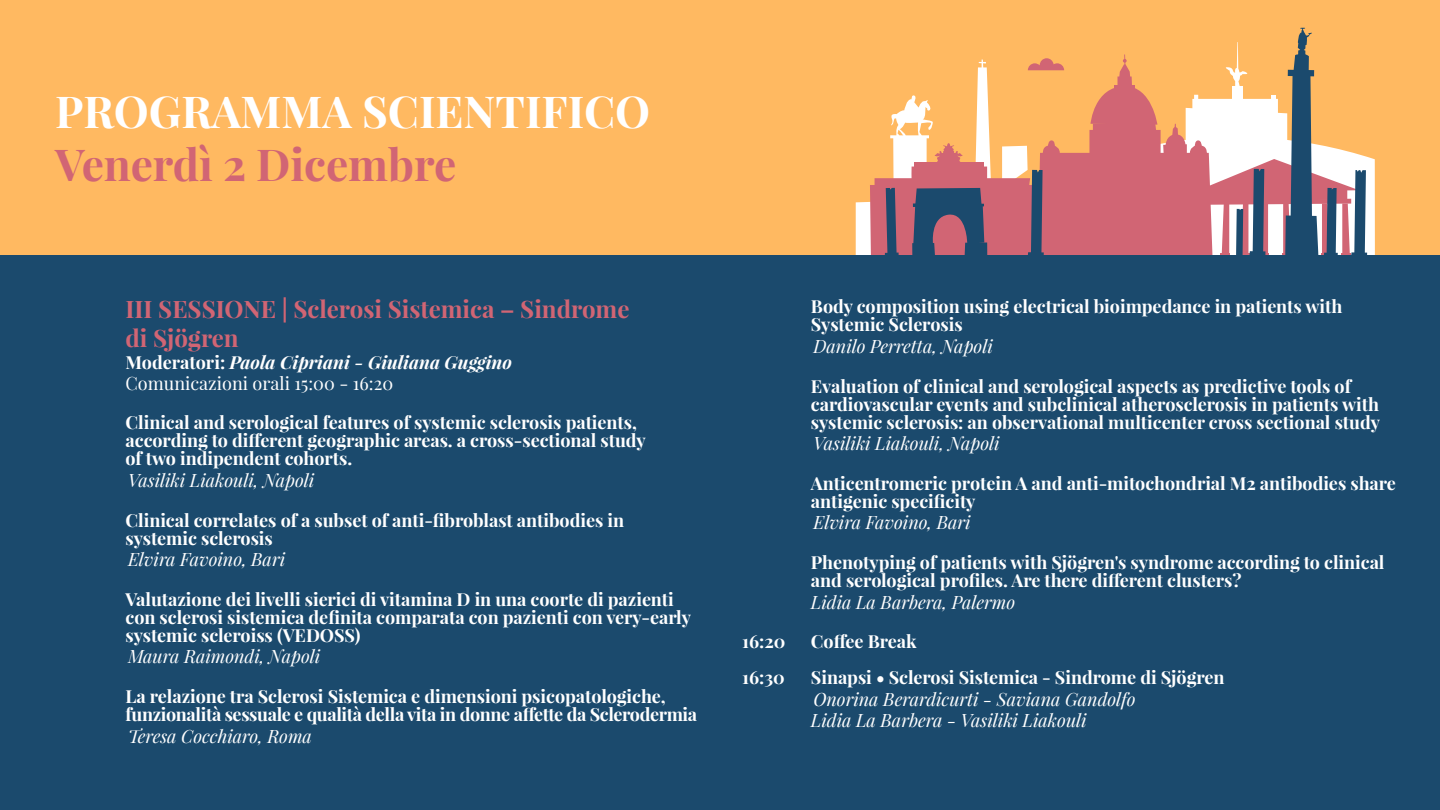
<style>
.page{position:relative;width:1440px;height:810px;background:#fff}
.page>*{position:absolute;margin:0;border:0;box-sizing:border-box;transform-origin:0 0}
.t1{font:700 44.17px "Playfair Display";color:#fff}
.t2{font:700 44.17px "Playfair Display";color:#d16574}
.t3{font:700 24.08px/28.9px "Playfair Display";color:#d16574}
.t4{font:18.08px "Playfair Display";color:#fff}
.t5{font:700 18px/18px "Playfair Display";letter-spacing:-.005em;color:#fff}
.t6{font:italic 18px/21.6px "Playfair Display";color:#fff}
.t7{font:italic 700 18px "Playfair Display";color:#fff}
.s1{font-style:normal}
</style>
<div class="page">
<div style="left:0;top:0;width:1440px;height:425px;background:#ffb961"></div>
<svg style="left:856px;top:28px;width:519px;height:227px"></svg>
<div style="left:0;top:255px;width:1440px;height:555px;background:#1b4a6d"></div>
<h1 class="t1" style="left:55px;top:84px;width:596px">PROGRAMMA SCIENTIFICO</h1>
<h1 class="t2" style="left:55px;top:137px;width:403px">Venerdì 2 Dicembre</h1>
<h2 class="t3" style="left:126px;top:295px;width:506px">III SESSIONE | Sclerosi Sistemica – Sindrome di Sjögren</h2>
<p class="t7" style="left:126px;top:350px;width:388px"><span class="s1">Moderatori:</span> Paola Cipriani - Giuliana Guggino</p>
<p class="t4" style="left:126px;top:372px;width:269px">Comunicazioni orali 15:00 - 16:20</p>
<p class="t5" style="left:126px;top:413px;width:522px">Clinical and serological features of systemic sclerosis patients, according to different geographic areas. a cross-sectional study of two indipendent cohorts.</p>
<p class="t6" style="left:128px;top:469px;width:188px">Vasiliki Liakouli, Napoli</p>
<p class="t5" style="left:126px;top:511px;width:500px">Clinical correlates of a subset of anti-fibroblast antibodies in systemic sclerosis</p>
<p class="t6" style="left:128px;top:548px;width:159px">Elvira Favoino, Bari</p>
<p class="t5" style="left:126px;top:590px;width:567px">Valutazione dei livelli sierici di vitamina D in una coorte di pazienti con sclerosi sistemica definita comparata con pazienti con very-early systemic scleroiss (VEDOSS)</p>
<p class="t6" style="left:128px;top:645px;width:194px">Maura Raimondi, Napoli</p>
<p class="t5" style="left:126px;top:687px;width:573px">La relazione tra Sclerosi Sistemica e dimensioni psicopatologiche, funzionalità sessuale e qualità della vita in donne affette da Sclerodermia</p>
<p class="t6" style="left:128px;top:725px;width:186px">Teresa Cocchiaro, Roma</p>
<p class="t5" style="left:811px;top:298px;width:533px">Body composition using electrical bioimpedance in patients with<br>Systemic Sclerosis</p>
<p class="t6" style="left:813px;top:335px;width:181px">Danilo Perretta, Napoli</p>
<p class="t5" style="left:811px;top:377px;width:571px">Evaluation of clinical and serological aspects as predictive tools of cardiovascular events and subclinical atherosclerosis in patients with systemic sclerosis: an observational multicenter cross sectional study</p>
<p class="t6" style="left:813px;top:432px;width:188px">Vasiliki Liakouli, Napoli</p>
<p class="t5" style="left:811px;top:474px;width:587px">Anticentromeric protein A and anti-mitochondrial M2 antibodies share antigenic specificity</p>
<p class="t6" style="left:813px;top:511px;width:159px">Elvira Favoino, Bari</p>
<p class="t5" style="left:811px;top:553px;width:575px">Phenotyping of patients with Sjögren's syndrome according to clinical and serological profiles. Are there different clusters?</p>
<p class="t6" style="left:811px;top:591px;width:206px">Lidia La Barbera, Palermo</p>
<p class="t5" style="left:742px;top:632px;width:45px">16:20</p>
<p class="t5" style="left:811px;top:632px;width:107px">Coffee Break</p>
<p class="t5" style="left:742px;top:668px;width:44px">16:30</p>
<p class="t5" style="left:811px;top:668px;width:415px">Sinapsi • Sclerosi Sistemica - Sindrome di Sjögren</p>
<p class="t6" style="left:811px;top:688px;width:326px">Onorina Berardicurti - Saviana Gandolfo<br>Lidia La Barbera - Vasiliki Liakouli</p>
</div>
